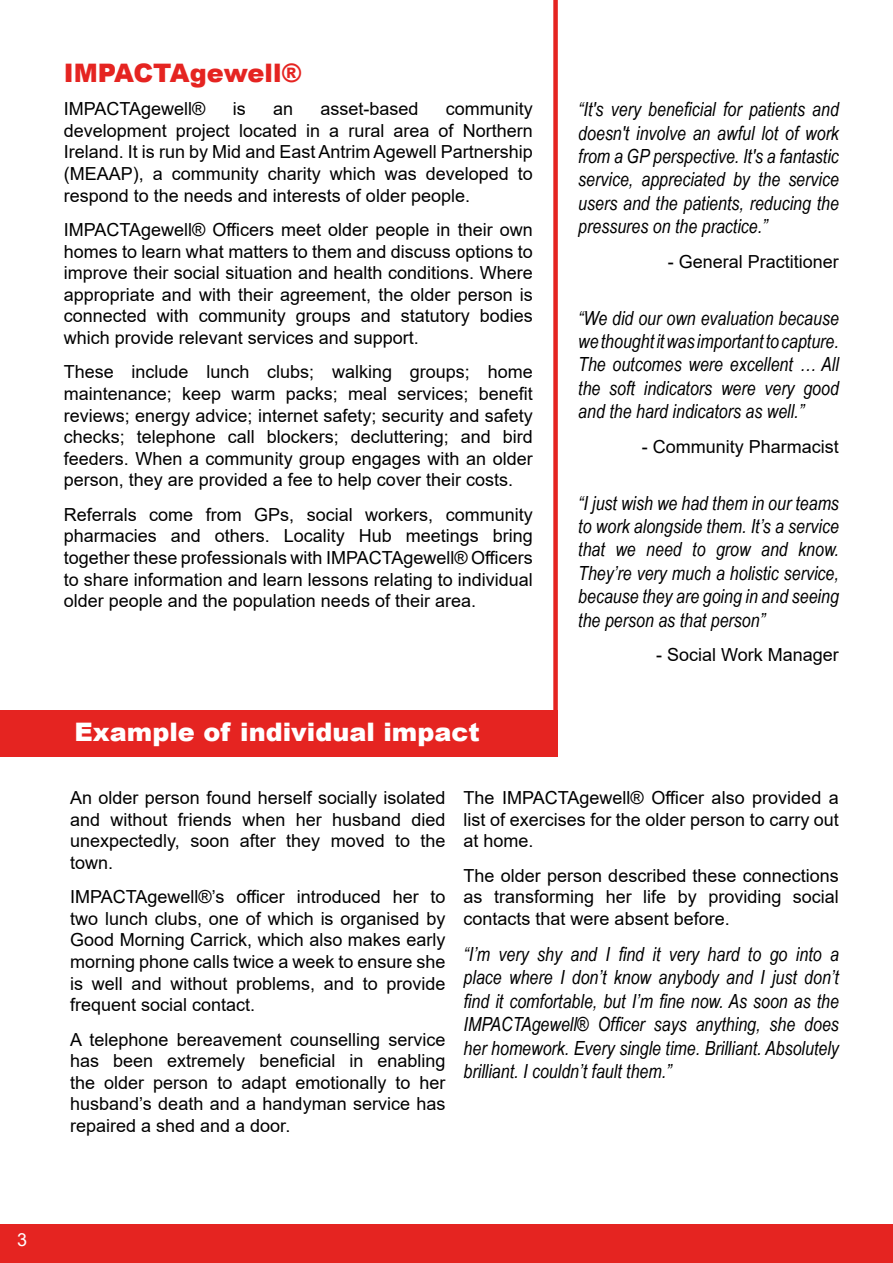
<style>
.page{position:relative;width:893px;height:1263px;background:#fff}
.page>*{position:absolute;margin:0;border:0;box-sizing:border-box;transform-origin:0 0}
.t1{font:900 25.5px "Arial";color:#fff}
.t2{font:900 25.5px "Arial";color:#e52421}
.t3{font:italic 19.5px/23.4px "Arial Narrow";color:#000;text-align:justify}
.t4{font:18px/21.6px "Arial";color:#000;text-align:justify}
.t5{font:18px "Arial";color:#fff}
</style>
<div class="page">
<div style="left:553px;top:0;width:5px;height:757px;background:#e52421"></div>
<div style="left:0;top:710px;width:558px;height:47px;background:#e52421"></div>
<div style="left:0;top:1224px;width:893px;height:39px;background:#e52421"></div>
<h1 class="t2" style="left:64px;top:54px;width:240px">IMPACTAgewell®</h1>
<p class="t4" style="left:64px;top:98px;width:143px">IMPACTAgewell®</p>
<p class="t4" style="left:233px;top:98px;width:14px">is</p>
<p class="t4" style="left:273px;top:98px;width:22px">an</p>
<p class="t4" style="left:320px;top:98px;width:100px">asset-based</p>
<p class="t4" style="left:64px;top:98px;width:470px;text-indent:382px">community development project located in a rural area of Northern Ireland. It is run by Mid and East Antrim Agewell Partnership (MEAAP), a community charity which was developed to respond to the needs and interests of older people.</p>
<p class="t4" style="left:64px;top:219px;width:470px">IMPACTAgewell® Officers meet older people in their own homes to learn what matters to them and discuss options to improve their social situation and health conditions. Where appropriate and with their agreement, the older person is connected with community groups and statutory bodies which provide relevant services and support.</p>
<p class="t4" style="left:64px;top:361px;width:470px">These include lunch clubs; walking groups; home maintenance; keep warm packs; meal services; benefit reviews; energy advice; internet safety; security and safety checks; telephone call blockers; decluttering; and bird feeders. When a community group engages with an older person, they are provided a fee to help cover their costs.</p>
<p class="t4" style="left:64px;top:503px;width:470px">Referrals come from GPs, social workers, community pharmacies and others. Locality Hub meetings bring together these professionals with IMPACTAgewell® Officers to share information and learn lessons relating to individual older people and the population needs of their area.</p>
<h1 class="t1" style="left:74px;top:713px;width:407px">Example of individual impact</h1>
<p class="t3" style="left:578px;top:97px;width:262px">“It's very beneficial for patients and doesn't involve an awful lot of work from a GP perspective. It's a fantastic service, appreciated by the service users and the patients, reducing the pressures on the practice.”</p>
<p class="t4" style="left:668px;top:250px;width:173px">- General Practitioner</p>
<p class="t3" style="left:578px;top:306px;width:262px">“We did our own evaluation because we thought it was important to capture.<br>The outcomes were excellent … All the soft indicators were very good and the hard indicators as well.”</p>
<p class="t4" style="left:642px;top:435px;width:199px">- Community Pharmacist</p>
<p class="t3" style="left:578px;top:491px;width:262px">“I just wish we had them in our teams to work alongside them. It’s a service that we need to grow and know.<br>They’re very much a holistic service, because they are going in and seeing the person as that person”</p>
<p class="t4" style="left:656px;top:644px;width:184px">- Social Work Manager</p>
<p class="t4" style="left:70px;top:787px;width:377px">An older person found herself socially isolated and without friends when her husband died unexpectedly, soon after they moved to the town.</p>
<p class="t4" style="left:70px;top:886px;width:377px">IMPACTAgewell®’s officer introduced her to two lunch clubs, one of which is organised by Good Morning Carrick, which also makes early morning phone calls twice a week to ensure she is well and without problems, and to provide frequent social contact.</p>
<p class="t4" style="left:70px;top:1028px;width:377px">A telephone bereavement counselling service has been extremely beneficial in enabling the older person to adapt emotionally to her husband’s death and a handyman service has repaired a shed and a door.</p>
<p class="t4" style="left:464px;top:787px;width:377px">The IMPACTAgewell® Officer also provided a list of exercises for the older person to carry out at home.</p>
<p class="t4" style="left:464px;top:864px;width:377px">The older person described these connections as transforming her life by providing social contacts that were absent before.</p>
<p class="t3" style="left:464px;top:942px;width:377px">“I’m very shy and I find it very hard to go into a place where I don’t know anybody and I just don’t find it comfortable, but I’m fine now. As soon as the IMPACTAgewell® Officer says anything, she does her homework. Every single time. Brilliant. Absolutely brilliant. I couldn’t fault them.”</p>
<p class="t5" style="left:17px;top:1227px;width:12px">3</p>
</div>
